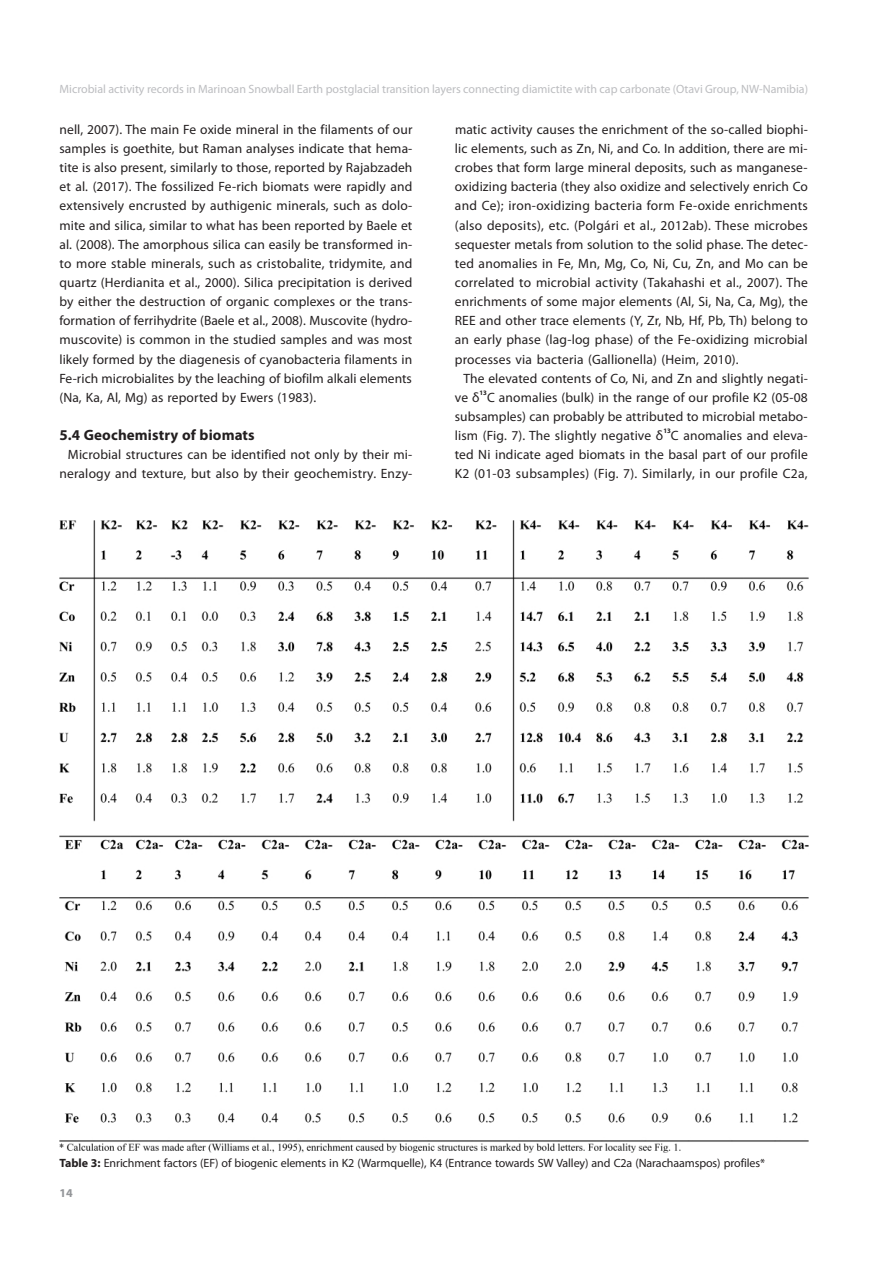
<style>
.page{position:relative;width:893px;height:1263px;background:#fff}
.page>*{position:absolute;margin:0;border:0;box-sizing:border-box;transform-origin:0 0}
.t1{font:700 15px "Myriad Pro";letter-spacing:.01em;color:#231f20}
.t2{font:13.5px/19.2px "Myriad Pro";letter-spacing:.01em;color:#231f20;text-align:justify}
.t3{font:12px "Myriad Pro";color:#bcbdc0}
.t4{font:12px "Myriad Pro";letter-spacing:-.01em;color:#231f20}
.t5{font:700 12px "Myriad Pro";color:#939598}
.t6{font:700 6.75px "Myriad Pro";color:#231f20}
.s1{font-weight:700}
</style>
<div class="page">
<img style="left:59px;top:521px;width:749px;height:632px">
<p class="t3" style="left:60px;top:84px;width:750px">Microbial activity records in Marinoan Snowball Earth postglacial transition layers connecting diamictite with cap carbonate (Otavi Group, NW-Namibia)</p>
<p class="t2" style="left:59px;top:121px;width:355px">nell, 2007). The main Fe oxide mineral in the filaments of our samples is goethite, but Raman analyses indicate that hema&shy;tite is also present, similarly to those, reported by Rajabzadeh et al. (2017). The fossilized Fe-rich biomats were rapidly and extensively encrusted by authigenic minerals, such as dolo&shy;mite and silica, similar to what has been reported by Baele et al. (2008). The amorphous silica can easily be transformed in&shy;to more stable minerals, such as cristobalite, tridymite, and quartz (Herdianita et al., 2000). Silica precipitation is derived by either the destruction of organic complexes or the trans&shy;formation of ferrihydrite (Baele et al., 2008). Muscovite (hydro&shy;muscovite) is common in the studied samples and was most likely formed by the diagenesis of cyanobacteria filaments in Fe-rich microbialites by the leaching of biofilm alkali elements (Na, Ka, Al, Mg) as reported by Ewers (1983).</p>
<p class="t1" style="left:59px;top:429px;width:197px">5.4 Geochemistry of biomats</p>
<p class="t2" style="left:59px;top:446px;width:354px;text-align:right">Microbial structures can be identified not only by their mi&shy;neralogy and texture, but also by their geochemistry. Enzy-</p>
<p class="t2" style="left:455px;top:121px;width:355px">matic activity causes the enrichment of the so-called biophi&shy;lic elements, such as Zn, Ni, and Co. In addition, there are mi&shy;crobes that form large mineral deposits, such as manganese&shy;oxidizing bacteria (they also oxidize and selectively enrich Co and Ce); iron-oxidizing bacteria form Fe-oxide enrichments (also deposits), etc. (Polgári et al., 2012ab). These microbes sequester metals from solution to the solid phase. The detec&shy;ted anomalies in Fe, Mn, Mg, Co, Ni, Cu, Zn, and Mo can be correlated to microbial activity (Takahashi et al., 2007). The enrichments of some major elements (Al, Si, Na, Ca, Mg), the REE and other trace elements (Y, Zr, Nb, Hf, Pb, Th) belong to an early phase (lag-log phase) of the Fe-oxidizing microbial processes via bacteria (Gallionella) (Heim, 2010).</p>
<p class="t2" style="left:463px;top:370px;width:346px">The elevated contents of Co, Ni, and Zn and slightly negati-</p>
<p class="t6" style="left:480px;top:390px;width:9px">13</p>
<p class="t2" style="left:455px;top:389px;width:354px">ve δ C anomalies (bulk) in the range of our profile K2 (05-08 subsamples) can probably be attributed to microbial metabo-</p>
<p class="t6" style="left:663px;top:428px;width:9px">13</p>
<p class="t2" style="left:455px;top:427px;width:354px">lism (Fig. 7). The slightly negative δ C anomalies and eleva&shy;ted Ni indicate aged biomats in the basal part of our profile K2 (01-03 subsamples) (Fig. 7). Similarly, in our profile C2a,</p>
<p class="t4" style="left:60px;top:1158px;width:707px"><span class="s1">Table 3:</span> Enrichment factors (EF) of biogenic elements in K2 (Warmquelle), K4 (Entrance towards SW Valley) and C2a (Narachaamspos) profiles*</p>
<p class="t5" style="left:60px;top:1188px;width:15px">14</p>
</div>
